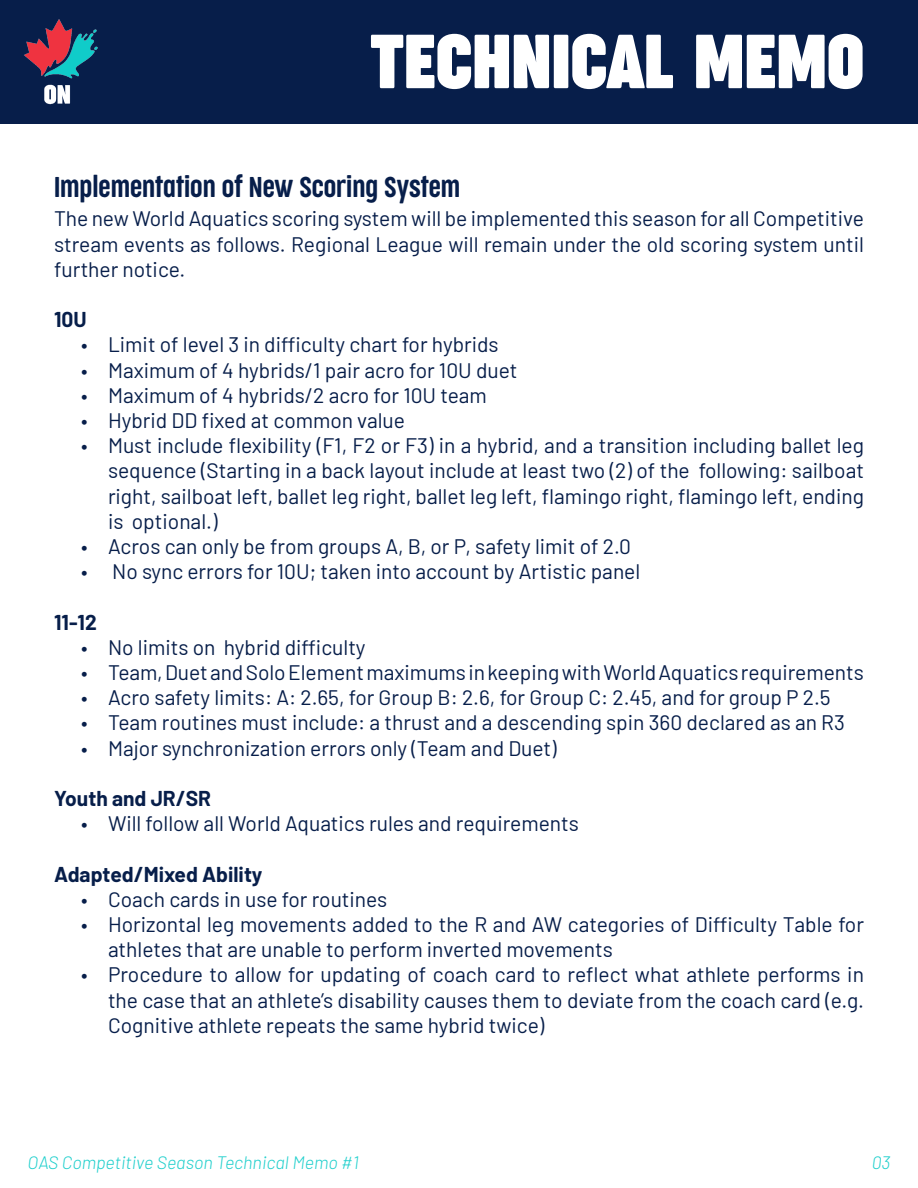
<style>
.page{position:relative;width:918px;height:1188px;background:#fff}
.page>*{position:absolute;margin:0;border:0;box-sizing:border-box;transform-origin:0 0}
.t1{font:700 72px "Cocogoose Compressed";color:#fff}
.t2{font:300 27px "Cocogoose Compressed";color:#071e4a}
.t3{font:21px/25.2px "Barlow";color:#071e4a;text-align:justify}
.t4{font:700 21px "Barlow";color:#071e4a}
.t5{font:italic 300 18px "Barlow";color:#1fcfcc}
</style>
<div class="page">
<div style="left:0;top:0;width:918px;height:123px;background:#071e4a"></div>
<img style="left:24px;top:19px;width:74px;height:86px">
<p class="t1" style="left:370px;top:12px;width:495px">TECHNICAL MEMO</p>
<p class="t2" style="left:54px;top:169px;width:408px">Implementation of New Scoring System</p>
<p class="t3" style="left:54px;top:205px;width:812px">The new World Aquatics scoring system will be implemented this season for all Competitive stream events as follows. Regional League will remain under the old scoring system until further notice.</p>
<p class="t4" style="left:54px;top:304px;width:34px">10U</p>
<p class="t3" style="left:81px;top:331px;width:419px">• Limit of level 3 in difficulty chart for hybrids</p>
<p class="t3" style="left:81px;top:356px;width:438px">• Maximum of 4 hybrids/1 pair acro for 10U duet</p>
<p class="t3" style="left:81px;top:381px;width:407px">• Maximum of 4 hybrids/2 acro for 10U team</p>
<p class="t3" style="left:81px;top:406px;width:326px">• Hybrid DD fixed at common value</p>
<p class="t3" style="left:108px;top:431px;width:758px;text-indent:-27px">• Must include flexibility (F1, F2 or F3) in a hybrid, and a transition including ballet leg sequence (Starting in a back layout include at least two (2) of the following: sailboat right, sailboat left, ballet leg right, ballet leg left, flamingo right, flamingo left, ending is optional.)</p>
<p class="t3" style="left:81px;top:532px;width:552px">• Acros can only be from groups A, B, or P, safety limit of 2.0</p>
<p class="t3" style="left:81px;top:557px;width:561px">• No sync errors for 10U; taken into account by Artistic panel</p>
<p class="t4" style="left:54px;top:606px;width:44px">11-12</p>
<p class="t3" style="left:81px;top:633px;width:286px">• No limits on hybrid difficulty</p>
<p class="t3" style="left:81px;top:658px;width:784px">• Team, Duet and Solo Element maximums in keeping with World Aquatics requirements</p>
<p class="t3" style="left:81px;top:683px;width:751px">• Acro safety limits: A: 2.65, for Group B: 2.6, for Group C: 2.45, and for group P 2.5</p>
<p class="t3" style="left:81px;top:709px;width:765px">• Team routines must include: a thrust and a descending spin 360 declared as an R3</p>
<p class="t3" style="left:81px;top:734px;width:477px">• Major synchronization errors only (Team and Duet)</p>
<p class="t4" style="left:54px;top:783px;width:159px">Youth and JR/SR</p>
<p class="t3" style="left:81px;top:809px;width:499px">• Will follow all World Aquatics rules and requirements</p>
<p class="t4" style="left:54px;top:858px;width:210px">Adapted/Mixed Ability</p>
<p class="t3" style="left:81px;top:885px;width:308px">• Coach cards in use for routines</p>
<p class="t3" style="left:108px;top:910px;width:758px;text-indent:-27px">• Horizontal leg movements added to the R and AW categories of Difficulty Table for athletes that are unable to perform inverted movements</p>
<p class="t3" style="left:108px;top:961px;width:758px;text-indent:-27px">• Procedure to allow for updating of coach card to reflect what athlete performs in the case that an athlete’s disability causes them to deviate from the coach card (e.g.<br>Cognitive athlete repeats the same hybrid twice)</p>
<p class="t5" style="left:28px;top:1150px;width:333px">OAS Competitive Season Technical Memo #1</p>
<p class="t5" style="left:872px;top:1150px;width:20px">03</p>
</div>
